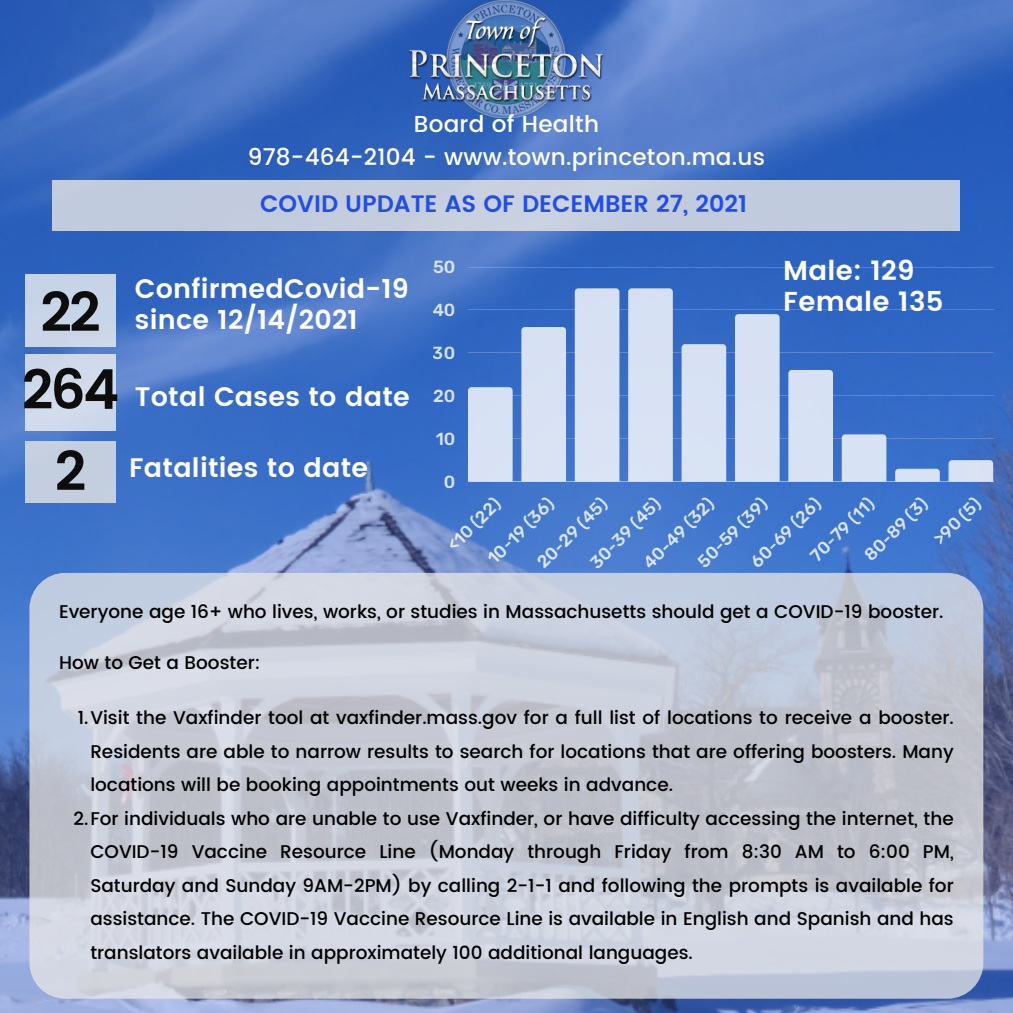
<style>
.page{position:relative;width:1013px;height:1013px;background:#fff}
.page>*{position:absolute;margin:0;border:0;box-sizing:border-box;transform-origin:0 0}
.t1{font:600 54.88px "Poppins";color:#0e0d0d}
.t2{font:600 27.38px "Poppins";letter-spacing:.01em;color:#fff}
.t3{font:600 26.75px "Poppins";letter-spacing:.01em;color:#fff}
.t4{font:600 23.75px "Poppins";color:#214eea}
.t5{font:500 23.12px "Poppins";letter-spacing:.01em;color:#fff}
.t6{font:500 18.38px/33.5px "Poppins";color:#000;text-align:justify}
.t7{font:500 17.38px "Rubik";color:#fff}
</style>
<div class="page">
<img style="left:0;top:0;width:1012px;height:1012px">
<div style="left:52px;top:180px;width:908px;height:51px;background:#c1cbdd"></div>
<hr style="left:468px;top:267px;width:525px;height:1px;background:#fff">
<hr style="left:468px;top:310px;width:525px;height:1px;background:#fff">
<hr style="left:468px;top:353px;width:525px;height:1px;background:#fff">
<hr style="left:468px;top:396px;width:525px;height:1px;background:#fff">
<hr style="left:468px;top:438px;width:525px;height:1px;background:#fff">
<hr style="left:468px;top:481px;width:525px;height:1px;background:#fff">
<div style="left:468px;top:387px;width:44px;height:95px;background:#d7e2f4"></div>
<div style="left:521px;top:327px;width:45px;height:155px;background:#d8e2f4"></div>
<div style="left:575px;top:288px;width:44px;height:194px;background:#d8e2f4"></div>
<div style="left:628px;top:288px;width:44px;height:194px;background:#d8e2f3"></div>
<div style="left:681px;top:344px;width:45px;height:138px;background:#d8e2f4"></div>
<div style="left:735px;top:314px;width:44px;height:168px;background:#d7e1f4"></div>
<div style="left:788px;top:370px;width:45px;height:112px;background:#d7e2f4"></div>
<div style="left:841px;top:434px;width:45px;height:48px;background:#d7e2f4"></div>
<svg style="left:895px;top:469px;width:44px;height:13px"></svg>
<svg style="left:948px;top:460px;width:45px;height:22px"></svg>
<img style="left:409px;top:0;width:195px;height:117px">
<div style="left:25px;top:274px;width:91px;height:73px;background:#c8d4e8"></div>
<div style="left:25px;top:354px;width:91px;height:76px;background:#d0daeb"></div>
<div style="left:25px;top:441px;width:91px;height:61px;background:#c4cedf"></div>
<svg style="left:29px;top:573px;width:954px;height:425px;background:#c7cbd7"></svg>
<p class="t5" style="left:414px;top:111px;width:186px">Board of Health</p>
<p class="t5" style="left:248px;top:144px;width:519px">978-464-2104 - www.town.princeton.ma.us</p>
<p class="t4" style="left:260px;top:190px;width:488px">COVID UPDATE AS OF DECEMBER 27, 2021</p>
<p class="t1" style="left:40px;top:280px;width:62px">22</p>
<p class="t1" style="left:22px;top:358px;width:99px">264</p>
<p class="t3" style="left:135px;top:273px;width:275px">ConfirmedCovid-19</p>
<p class="t3" style="left:135px;top:304px;width:224px">since 12/14/2021</p>
<p class="t3" style="left:135px;top:380px;width:276px">Total Cases to date</p>
<p class="t1" style="left:55px;top:439px;width:33px">2</p>
<p class="t3" style="left:129px;top:452px;width:240px">Fatalities to date</p>
<p class="t7" style="left:433px;top:257px;width:24px">50</p>
<p class="t7" style="left:432px;top:300px;width:24px">40</p>
<p class="t7" style="left:433px;top:342px;width:24px">30</p>
<p class="t7" style="left:433px;top:385px;width:24px">20</p>
<p class="t7" style="left:436px;top:428px;width:21px">10</p>
<p class="t7" style="left:444px;top:471px;width:13px">0</p>
<p class="t2" style="left:783px;top:255px;width:133px">Male: 129</p>
<p class="t2" style="left:783px;top:285px;width:162px">Female 135</p>
<p class="t7" style="left:443px;top:540px;width:68px;rotate:-45deg">&lt;10 (22)</p>
<p class="t7" style="left:860px;top:550px;width:82px;rotate:-45deg">80-89 (3)</p>
<p class="t7" style="left:929px;top:534px;width:60px;rotate:-45deg">&gt;90 (5)</p>
<p class="t7" style="left:639px;top:558px;width:93px;rotate:-45deg">40-49 (32)</p>
<p class="t7" style="left:746px;top:557px;width:92px;rotate:-45deg">60-69 (26)</p>
<p class="t7" style="left:483px;top:553px;width:87px;rotate:-45deg">10-19 (36)</p>
<p class="t7" style="left:586px;top:558px;width:93px;rotate:-45deg">30-39 (45)</p>
<p class="t7" style="left:693px;top:557px;width:92px;rotate:-45deg">50-59 (39)</p>
<p class="t7" style="left:805px;top:551px;width:84px;rotate:-45deg">70-79 (11)</p>
<p class="t7" style="left:533px;top:557px;width:92px;rotate:-45deg">20-29 (45)</p>
<p class="t6" style="left:59px;top:594px;width:886px">Everyone age 16+ who lives, works, or studies in Massachusetts should get a COVID-19 booster.</p>
<p class="t6" style="left:59px;top:645px;width:203px">How to Get a Booster:</p>
<p class="t6" style="left:90px;top:701px;width:865px;text-indent:-13px">1.Visit the Vaxfinder tool at vaxfinder.mass.gov for a full list of locations to receive a booster.<br>Residents are able to narrow results to search for locations that are offering boosters. Many locations will be booking appointments out weeks in advance.</p>
<p class="t6" style="left:90px;top:801px;width:865px;text-indent:-17px">2.For individuals who are unable to use Vaxfinder, or have difficulty accessing the internet, the COVID-19 Vaccine Resource Line (Monday through Friday from 8:30 AM to 6:00 PM, Saturday and Sunday 9AM-2PM) by calling 2-1-1 and following the prompts is available for assistance. The COVID-19 Vaccine Resource Line is available in English and Spanish and has translators available in approximately 100 additional languages.</p>
</div>
